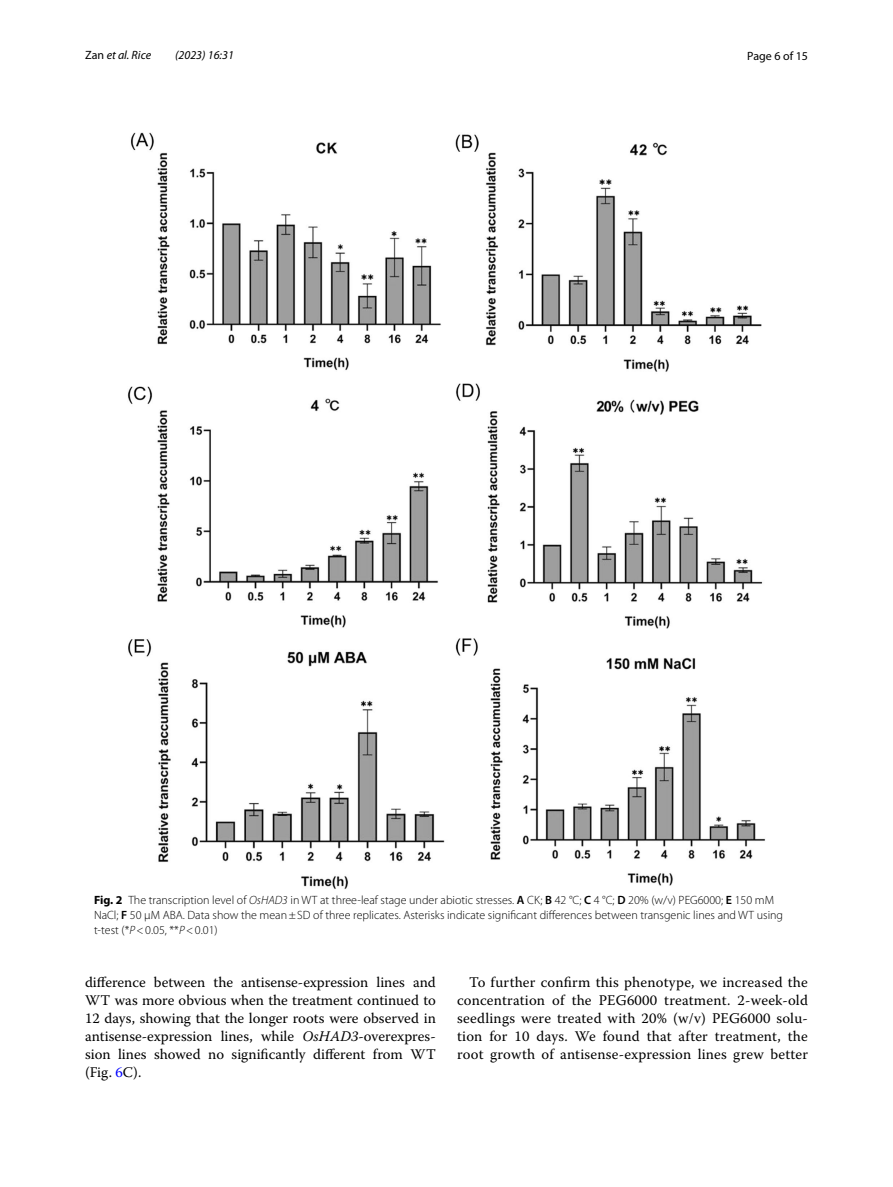
<style>
.page{position:relative;width:893px;height:1187px;background:#fff}
.page>*{position:absolute;margin:0;border:0;box-sizing:border-box;transform-origin:0 0}
.t1{font:14.7px/18px "Warnock Pro";letter-spacing:.01em;color:#000;text-align:justify}
.t2{font:300 12px/15px "Myriad Pro";color:#000}
.t3{font:italic 12px "Myriad Pro";color:#000}
.t4{font:12px "Myriad Pro";color:#000}
.s1{font-style:normal}
.s2{font-weight:700}
.s3{font-style:italic}
.s4{font-weight:600}
.s5{color:#00f}
</style>
<div class="page">
<img style="left:128px;top:133px;width:637px;height:756px">
<p class="t3" style="left:85px;top:48px;width:68px"><span class="s1">Zan</span> et al. Rice</p>
<p class="t3" style="left:175px;top:48px;width:60px">(2023) 16:31</p>
<p class="t4" style="left:747px;top:48px;width:62px">Page 6 of 15</p>
<p class="t2" style="left:94px;top:892px;width:691px"><span class="s2">Fig. 2</span> The transcription level of <span class="s3">OsHAD3</span> in WT at three-leaf stage under abiotic stresses. <span class="s4">A</span> CK; <span class="s4">B</span> 42 °C; <span class="s4">C</span> 4 °C; <span class="s4">D</span> 20% (w/v) PEG6000; <span class="s4">E</span> 150 mM<br>NaCl; <span class="s4">F</span> 50 μM ABA. Data show the mean±SD of three replicates. Asterisks indicate significant differences between transgenic lines and WT using t-test (*<span class="s3">P</span>&lt;0.05, **<span class="s3">P</span>&lt;0.01)</p>
<p class="t1" style="left:85px;top:972px;width:352px">difference between the antisense-expression lines and WT was more obvious when the treatment continued to 12 days, showing that the longer roots were observed in antisense-expression lines, while <span class="s3">OsHAD3</span>-overexpres&shy;sion lines showed no significantly different from WT (Fig. <span class="s5">6</span>C).</p>
<p class="t1" style="left:457px;top:972px;width:352px;text-indent:12px">To further confirm this phenotype, we increased the concentration of the PEG6000 treatment. 2-week-old seedlings were treated with 20% (w/v) PEG6000 solu&shy;tion for 10 days. We found that after treatment, the root growth of antisense-expression lines grew better</p>
</div>
